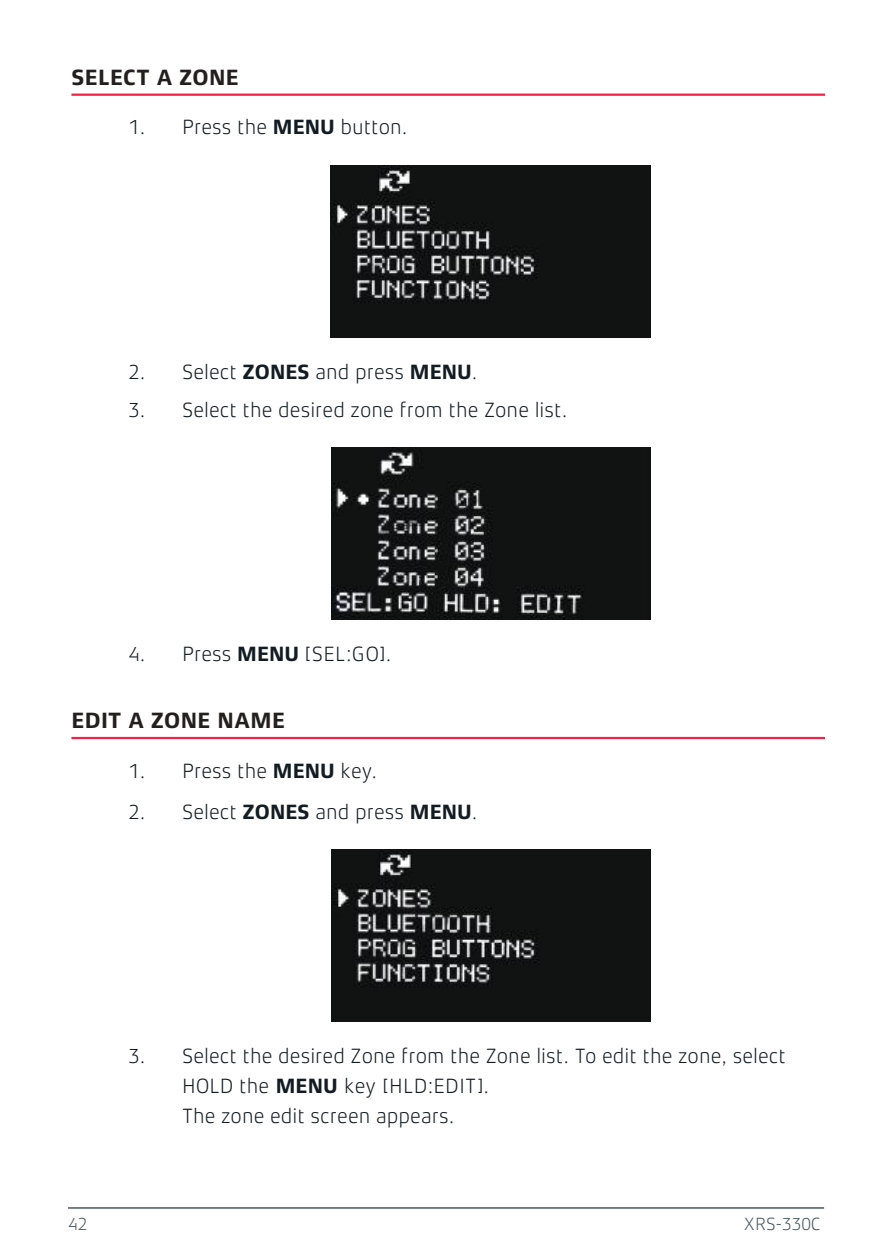
<style>
.page{position:relative;width:893px;height:1259px;background:#fff}
.page>*{position:absolute;margin:0;border:0;box-sizing:border-box;transform-origin:0 0}
.t1{font:700 22.5px "Xenois Sans Pro";letter-spacing:.015em;color:#241f1f}
.t2{font:300 21px/30px "Xenois Sans Pro";color:#121c22}
.t3{font:300 18px "Xenois Sans Pro";color:#475761}
.s1{font-weight:700}
</style>
<div class="page">
<hr style="left:68px;top:1207px;width:756px;height:1px;background:#475761">
<hr style="left:71px;top:94px;width:754px;height:2px;background:#f02247">
<hr style="left:71px;top:737px;width:754px;height:2px;background:#f02247">
<img style="left:331px;top:165px;width:320px;height:173px">
<img style="left:331px;top:447px;width:319px;height:173px">
<img style="left:331px;top:849px;width:319px;height:172px">
<p class="t1" style="left:71px;top:65px;width:169px">SELECT A ZONE</p>
<p class="t2" style="left:128px;top:112px;width:281px">1. Press the <span class="s1">MENU</span> button.</p>
<p class="t2" style="left:128px;top:356px;width:351px">2. Select <span class="s1">ZONES</span> and press <span class="s1">MENU</span>.</p>
<p class="t2" style="left:128px;top:394px;width:440px">3. Select the desired zone from the Zone list.</p>
<p class="t2" style="left:128px;top:638px;width:264px">4. Press <span class="s1">MENU</span> [SEL:GO].</p>
<p class="t1" style="left:71px;top:708px;width:215px">EDIT A ZONE NAME</p>
<p class="t2" style="left:128px;top:755px;width:250px">1. Press the <span class="s1">MENU</span> key.</p>
<p class="t2" style="left:128px;top:796px;width:351px">2. Select <span class="s1">ZONES</span> and press <span class="s1">MENU</span>.</p>
<p class="t2" style="left:182px;top:1040px;width:606px;text-indent:-54px">3. Select the desired Zone from the Zone list. To edit the zone, select<br>HOLD the <span class="s1">MENU</span> key [HLD:EDIT].<br>The zone edit screen appears.</p>
<p class="t3" style="left:68px;top:1213px;width:21px">42</p>
<p class="t3" style="left:744px;top:1213px;width:78px">XRS-330C</p>
</div>
